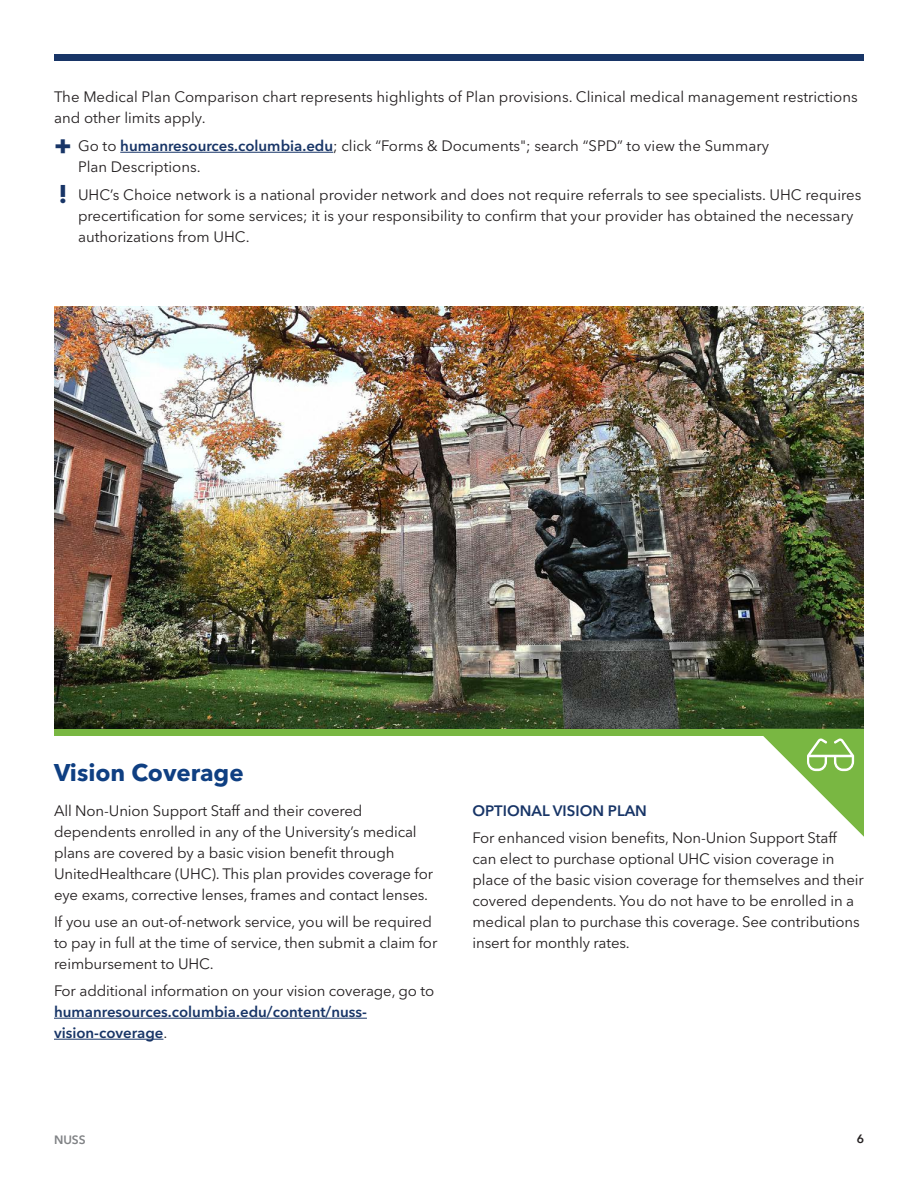
<style>
.page{position:relative;width:918px;height:1188px;background:#fff}
.page>*{position:absolute;margin:0;border:0;box-sizing:border-box;transform-origin:0 0}
.t1{font:700 24px "Avenir Next LT Pro";color:#0f3f82}
.t2{font:15px/21px "Avenir Next LT Pro";letter-spacing:-.01em;color:#231f20}
.t3{font:600 15px/21px "Avenir Next LT Pro";color:#183567}
.t4{font:600 12px "Avenir Next LT Pro";color:#808285}
.t5{font:600 12px "Avenir Next LT Pro";color:#231f20}
.s1{font-weight:800;font-size:25.5px;color:#183567}
.s2{font-weight:600;color:#183567}
.s3{font-weight:700;font-size:25.5px;color:#183567}
.s4{font-weight:400;color:#231f20}
</style>
<div class="page">
<hr style="left:120px;top:152px;width:213px;height:1px;background:#183567">
<div style="left:54px;top:54px;width:810px;height:7px;background:#183567"></div>
<img style="left:54px;top:307px;width:810px;height:422px">
<hr style="left:54px;top:1018px;width:313px;height:1px;background:#183567">
<hr style="left:54px;top:1039px;width:109px;height:1px;background:#183567">
<div style="left:54px;top:729px;width:810px;height:7px;background:#79b742"></div>
<svg style="left:763px;top:736px;width:101px;height:101px"></svg>
<p class="t2" style="left:54px;top:86px;width:805px">The Medical Plan Comparison chart represents highlights of Plan provisions. Clinical medical management restrictions and other limits apply.</p>
<p class="t2" style="left:78px;top:135px;width:693px;text-indent:-23px"><span class="s1">+</span> Go to <span class="s2">humanresources.columbia.edu</span>; click “Forms &amp; Documents"; search “SPD” to view the Summary<br>Plan Descriptions.</p>
<p class="t2" style="left:78px;top:184px;width:785px;text-indent:-20px"><span class="s3">!</span> UHC’s Choice network is a national provider network and does not require referrals to see specialists. UHC requires precertification for some services; it is your responsibility to confirm that your provider has obtained the necessary authorizations from UHC.</p>
<h1 class="t1" style="left:54px;top:758px;width:191px">Vision Coverage</h1>
<p class="t2" style="left:54px;top:800px;width:381px">All Non-Union Support Staff and their covered dependents enrolled in any of the University’s medical plans are covered by a basic vision benefit through UnitedHealthcare (UHC). This plan provides coverage for eye exams, corrective lenses, frames and contact lenses.</p>
<p class="t2" style="left:54px;top:912px;width:385px">If you use an out-of-network service, you will be required to pay in full at the time of service, then submit a claim for reimbursement to UHC.</p>
<p class="t2" style="left:54px;top:980px;width:382px">For additional information on your vision coverage, go to</p>
<p class="t3" style="left:54px;top:1001px;width:314px">humanresources.columbia.edu/content/nuss&shy;vision-coverage<span class="s4">.</span></p>
<p class="t3" style="left:472px;top:800px;width:176px">OPTIONAL VISION PLAN</p>
<p class="t2" style="left:472px;top:828px;width:393px">For enhanced vision benefits, Non-Union Support Staff can elect to purchase optional UHC vision coverage in place of the basic vision coverage for themselves and their covered dependents. You do not have to be enrolled in a medical plan to purchase this coverage. See contributions insert for monthly rates.</p>
<p class="t4" style="left:54px;top:1133px;width:33px">NUSS</p>
<p class="t5" style="left:857px;top:1132px;width:9px">6</p>
</div>
